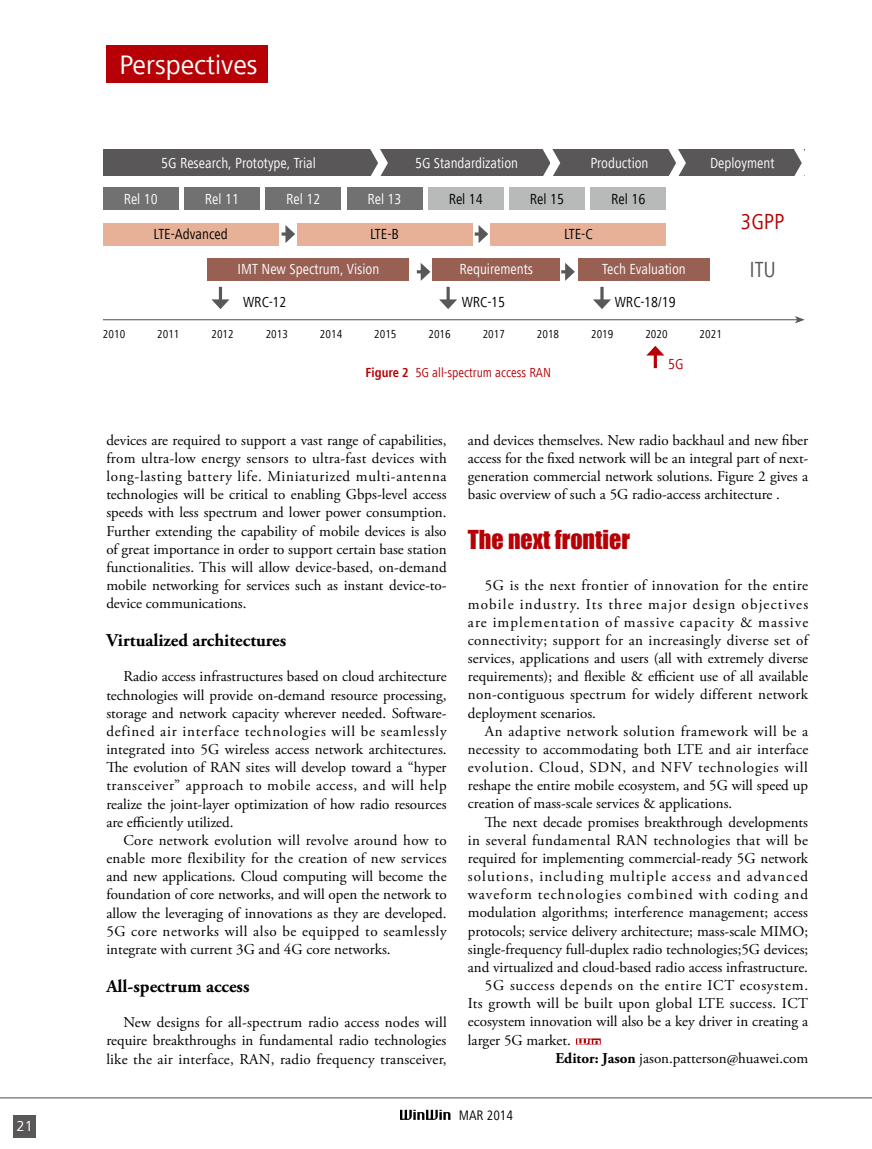
<style>
.page{position:relative;width:872px;height:1149px;background:#fff}
.page>*{position:absolute;margin:0;border:0;box-sizing:border-box;transform-origin:0 0}
.t1{font:27.45px "Frutiger Next LT";color:#fff}
.t2{font:24px "Impact";color:#b60005}
.t3{font:condensed 22.5px "Frutiger Next LT";color:#b60005}
.t4{font:condensed 22.5px "Frutiger Next LT";color:#595757}
.t5{font:700 18px "Adobe Garamond Pro";color:#000}
.t6{font:15px/18.1px "Adobe Garamond Pro";color:#000;text-align:justify}
.t7{font:condensed 15px "Frutiger Next LT";color:#fff}
.t8{font:condensed 15px "Frutiger Next LT";color:#000}
.t9{font:15px "Adobe Garamond Pro";letter-spacing:.03em;color:#000}
.t10{font:15px "Adobe Garamond Pro";letter-spacing:.075em;color:#000}
.t11{font:15px "Adobe Garamond Pro";letter-spacing:.025em;color:#000}
.t12{font:15px "Adobe Garamond Pro";letter-spacing:.07em;color:#000}
.t13{font:15px "Adobe Garamond Pro";letter-spacing:.05em;color:#000}
.t14{font:15px "Frutiger Next LT";color:#fff}
.t15{font:condensed 15px "Frutiger Next LT";color:#b60005}
.t16{font:condensed 14.1px "Frutiger Next LT";color:#000}
.t17{font:condensed 13.5px "Frutiger Next LT";color:#b60005}
.t18{font:condensed 12px "Frutiger Next LT";color:#000}
.s1{font-weight:700}
</style>
<div class="page">
<hr style="left:0;top:1096px;width:872px;height:2px;background:#898989">
<svg style="left:400px;top:1109px;width:50px;height:10px"></svg>
<div style="left:13px;top:1114px;width:23px;height:22px;background:#595757"></div>
<svg style="left:576px;top:1038px;width:25px;height:6px"></svg>
<div style="left:106px;top:46px;width:162px;height:37px;background:#b60005"></div>
<div style="left:103px;top:150px;width:701px;height:26px;background:#595757"></div>
<svg style="left:357px;top:149px;width:36px;height:27px"></svg>
<svg style="left:530px;top:149px;width:35px;height:27px"></svg>
<svg style="left:655px;top:149px;width:36px;height:27px"></svg>
<svg style="left:781px;top:149px;width:24px;height:27px"></svg>
<div style="left:103px;top:187px;width:76px;height:23px;background:#727171"></div>
<div style="left:103px;top:222px;width:175px;height:23px;background:#e7b197"></div>
<div style="left:208px;top:258px;width:201px;height:23px;background:#985f53"></div>
<div style="left:297px;top:222px;width:175px;height:23px;background:#e7b197"></div>
<div style="left:432px;top:258px;width:128px;height:23px;background:#985f53"></div>
<div style="left:490px;top:222px;width:176px;height:23px;background:#e7b197"></div>
<div style="left:578px;top:258px;width:131px;height:23px;background:#985f53"></div>
<div style="left:184px;top:187px;width:76px;height:23px;background:#727171"></div>
<div style="left:265px;top:187px;width:76px;height:23px;background:#727171"></div>
<div style="left:347px;top:187px;width:75px;height:23px;background:#727171"></div>
<div style="left:428px;top:187px;width:75px;height:23px;background:#b8b9b9"></div>
<div style="left:509px;top:187px;width:76px;height:23px;background:#b8b9b9"></div>
<div style="left:590px;top:187px;width:76px;height:23px;background:#b8b9b9"></div>
<svg style="left:281px;top:225px;width:14px;height:18px"></svg>
<svg style="left:417px;top:263px;width:13px;height:18px"></svg>
<svg style="left:446px;top:287px;width:4px;height:12px"></svg>
<svg style="left:439px;top:299px;width:18px;height:10px"></svg>
<hr style="left:219px;top:287px;width:3px;height:15px;background:#595757">
<svg style="left:211px;top:299px;width:18px;height:10px"></svg>
<hr style="left:600px;top:287px;width:3px;height:15px;background:#595757">
<svg style="left:593px;top:299px;width:18px;height:10px"></svg>
<svg style="left:653px;top:355px;width:4px;height:13px"></svg>
<svg style="left:647px;top:346px;width:17px;height:9px"></svg>
<svg style="left:475px;top:225px;width:13px;height:18px"></svg>
<svg style="left:561px;top:263px;width:14px;height:18px"></svg>
<hr style="left:103px;top:319px;width:694px;height:1px;background:#595757">
<svg style="left:795px;top:316px;width:9px;height:7px"></svg>
<p class="t14" style="left:17px;top:1117px;width:18px">21</p>
<h1 class="t1" style="left:119px;top:49px;width:140px">Perspectives</h1>
<p class="t7" style="left:161px;top:155px;width:156px">5G Research, Prototype, Trial</p>
<p class="t7" style="left:415px;top:155px;width:104px">5G Standardization</p>
<p class="t7" style="left:590px;top:155px;width:60px">Production</p>
<p class="t7" style="left:710px;top:155px;width:66px">Deployment</p>
<p class="t7" style="left:205px;top:190px;width:36px">Rel 11</p>
<p class="t7" style="left:286px;top:190px;width:36px">Rel 12</p>
<p class="t7" style="left:367px;top:190px;width:36px">Rel 13</p>
<p class="t8" style="left:449px;top:190px;width:36px">Rel 14</p>
<p class="t8" style="left:530px;top:190px;width:36px">Rel 15</p>
<p class="t8" style="left:611px;top:190px;width:36px">Rel 16</p>
<p class="t7" style="left:124px;top:190px;width:36px">Rel 10</p>
<p class="t8" style="left:153px;top:226px;width:76px">LTE-Advanced</p>
<p class="t8" style="left:564px;top:226px;width:30px">LTE-C</p>
<p class="t8" style="left:370px;top:226px;width:30px">LTE-B</p>
<p class="t7" style="left:238px;top:261px;width:143px">IMT New Spectrum, Vision</p>
<p class="t7" style="left:459px;top:261px;width:75px">Requirements</p>
<p class="t7" style="left:602px;top:261px;width:85px">Tech Evaluation</p>
<p class="t8" style="left:243px;top:293px;width:45px">WRC-12</p>
<p class="t8" style="left:462px;top:293px;width:45px">WRC-15</p>
<p class="t8" style="left:615px;top:293px;width:62px">WRC-18/19</p>
<p class="t18" style="left:103px;top:328px;width:24px">2010</p>
<p class="t18" style="left:157px;top:328px;width:24px">2011</p>
<p class="t18" style="left:211px;top:328px;width:24px">2012</p>
<p class="t18" style="left:266px;top:328px;width:24px">2013</p>
<p class="t18" style="left:320px;top:328px;width:24px">2014</p>
<p class="t18" style="left:374px;top:328px;width:24px">2015</p>
<p class="t18" style="left:428px;top:328px;width:24px">2016</p>
<p class="t18" style="left:482px;top:328px;width:24px">2017</p>
<p class="t18" style="left:537px;top:328px;width:24px">2018</p>
<p class="t18" style="left:591px;top:328px;width:24px">2019</p>
<p class="t18" style="left:645px;top:328px;width:24px">2020</p>
<p class="t18" style="left:699px;top:328px;width:24px">2021</p>
<p class="t17" style="left:365px;top:365px;width:187px"><span class="s1">Figure 2</span> 5G all-spectrum access RAN</p>
<p class="t15" style="left:668px;top:356px;width:17px">5G</p>
<h3 class="t3" style="left:741px;top:209px;width:45px">3GPP</h3>
<h3 class="t4" style="left:749px;top:257px;width:28px">ITU</h3>
<p class="t6" style="left:106px;top:431px;width:342px">devices are required to support a vast range of capabilities, from ultra-low energy sensors to ultra-fast devices with long-lasting battery life. Miniaturized multi-antenna technologies will be critical to enabling Gbps-level access speeds with less spectrum and lower power consumption.<br>Further extending the capability of mobile devices is also of great importance in order to support certain base station functionalities. This will allow device-based, on-demand mobile networking for services such as instant device-to&shy;device communications.</p>
<p class="t5" style="left:106px;top:629px;width:181px">Virtualized architectures</p>
<p class="t6" style="left:106px;top:668px;width:342px;text-indent:17px">Radio access infrastructures based on cloud architecture technologies will provide on-demand resource processing, storage and network capacity wherever needed. Software&shy;defined air interface technologies will be seamlessly integrated into 5G wireless access network architectures.<br>The evolution of RAN sites will develop toward a “hyper transceiver” approach to mobile access, and will help realize the joint-layer optimization of how radio resources are efficiently utilized.</p>
<p class="t6" style="left:106px;top:831px;width:342px;text-indent:17px">Core network evolution will revolve around how to enable more flexibility for the creation of new services and new applications. Cloud computing will become the foundation of core networks, and will open the network to allow the leveraging of innovations as they are developed.<br>5G core networks will also be equipped to seamlessly integrate with current 3G and 4G core networks.</p>
<p class="t5" style="left:106px;top:975px;width:145px">All-spectrum access</p>
<p class="t6" style="left:106px;top:1013px;width:342px;text-indent:17px">New designs for all-spectrum radio access nodes will require breakthroughs in fundamental radio technologies like the air interface, RAN, radio frequency transceiver,</p>
<p class="t6" style="left:468px;top:431px;width:342px">and devices themselves. New radio backhaul and new fiber access for the fixed network will be an integral part of next&shy;generation commercial network solutions. Figure 2 gives a basic overview of such a 5G radio-access architecture .</p>
<h2 class="t2" style="left:468px;top:525px;width:163px">The next frontier</h2>
<p class="t6" style="left:468px;top:577px;width:342px;text-indent:17px">5G is the next frontier of innovation for the entire mobile industry. Its three major design objectives are implementation of massive capacity &amp; massive connectivity; support for an increasingly diverse set of services, applications and users (all with extremely diverse requirements); and flexible &amp; efficient use of all available non-contiguous spectrum for widely different network deployment scenarios.</p>
<p class="t6" style="left:468px;top:722px;width:342px;text-indent:17px">An adaptive network solution framework will be a necessity to accommodating both LTE and air interface evolution. Cloud, SDN, and NFV technologies will reshape the entire mobile ecosystem, and 5G will speed up creation of mass-scale services &amp; applications.</p>
<p class="t6" style="left:485px;top:813px;width:324px">The next decade promises breakthrough developments</p>
<p class="t9" style="left:468px;top:830px;width:342px">in several fundamental RAN technologies that will be</p>
<p class="t6" style="left:468px;top:849px;width:342px">required for implementing commercial-ready 5G network</p>
<p class="t10" style="left:468px;top:867px;width:342px">solutions, including multiple access and advanced</p>
<p class="t12" style="left:468px;top:885px;width:342px">waveform technologies combined with coding and</p>
<p class="t6" style="left:468px;top:903px;width:342px">modulation algorithms; interference management; access</p>
<p class="t6" style="left:468px;top:921px;width:342px">protocols; service delivery architecture; mass-scale MIMO;</p>
<p class="t6" style="left:468px;top:940px;width:342px">single-frequency full-duplex radio technologies;5G devices;</p>
<p class="t6" style="left:468px;top:958px;width:342px">and virtualized and cloud-based radio access infrastructure.</p>
<p class="t13" style="left:485px;top:975px;width:325px">5G success depends on the entire ICT ecosystem.</p>
<p class="t11" style="left:468px;top:994px;width:342px">Its growth will be built upon global LTE success. ICT</p>
<p class="t6" style="left:468px;top:1012px;width:342px">ecosystem innovation will also be a key driver in creating a</p>
<p class="t6" style="left:468px;top:1030px;width:104px">larger 5G market.</p>
<p class="t6" style="left:555px;top:1049px;width:254px"><span class="s1">Editor: Jason</span> jason.patterson@huawei.com</p>
<p class="t16" style="left:459px;top:1106px;width:56px">MAR 2014</p>
</div>
